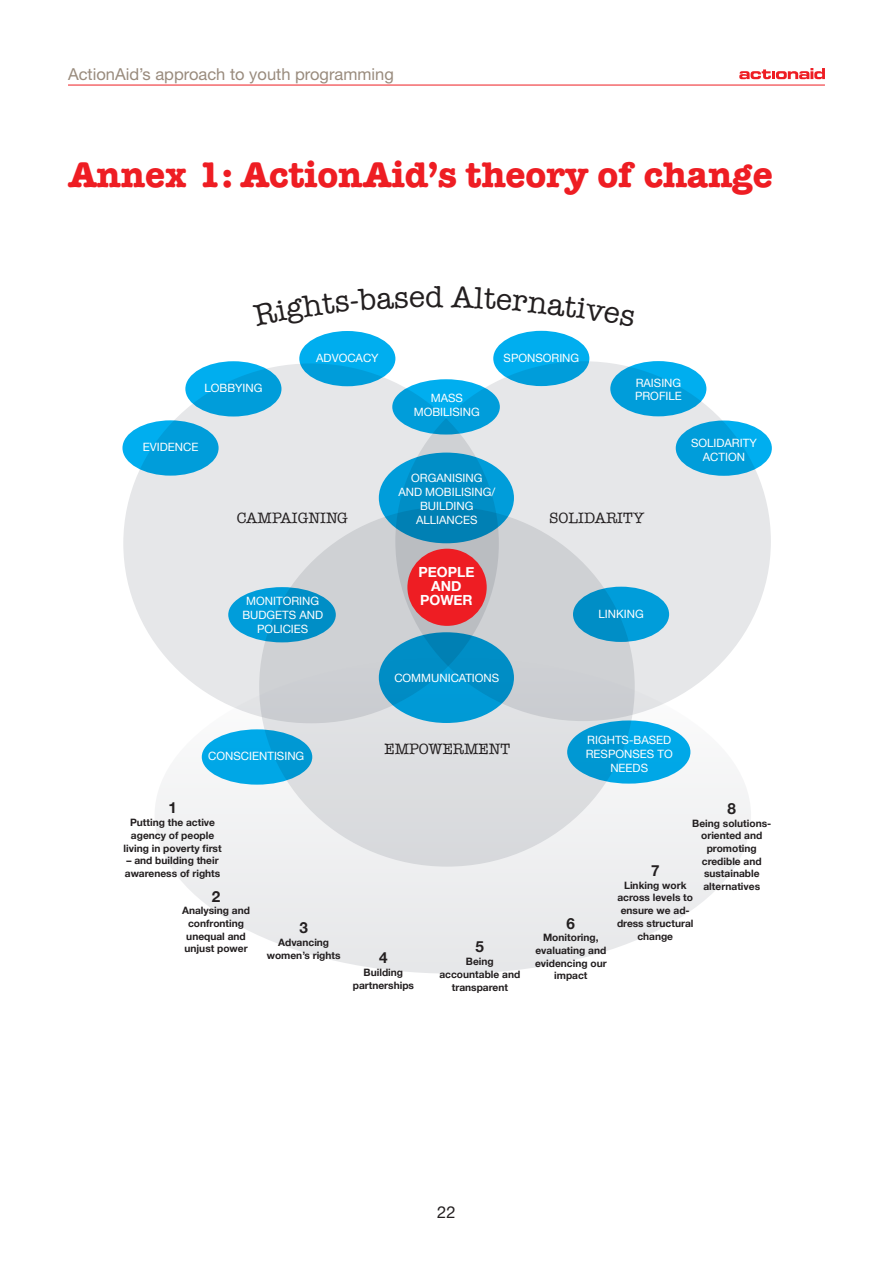
<style>
.page{position:relative;width:893px;height:1263px;background:#fff}
.page>*{position:absolute;margin:0;border:0;box-sizing:border-box;transform-origin:0 0}
.t1{font:700 36px "American Typewriter Std";color:#ee1d23}
.t2{font:30.45px "American Typewriter";color:#231f20}
.t3{font:16.5px "Helvetica Neue LT Std";color:#998b7d}
.t4{font:16.5px "Helvetica Neue LT Std";color:#231f20}
.t5{font:15.3px "American Typewriter";color:#231f20}
.t6{font:700 15.3px "Helvetica Neue";color:#231f20}
.t7{font:700 13.95px/14px "Helvetica Neue";color:#fff;text-align:center}
.t8{font:11.4px/13.8px "Helvetica Neue";color:#fff;text-align:center}
.t9{font:700 10.2px/12.8px "Helvetica Neue";color:#231f20;text-align:center}
</style>
<div class="page">
<hr style="left:68px;top:85px;width:757px;height:1px;background:#ee1d23">
<svg style="left:739px;top:68px;width:86px;height:11px"></svg>
<div style="left:155px;top:657px;width:596px;height:317px;background:#edeeef;border-radius:50%"></div>
<div style="left:123px;top:363px;width:376px;height:360px;background:#e6e7e9;border-radius:50%"></div>
<div style="left:395px;top:361px;width:376px;height:360px;background:#e6e7e9;border-radius:50%"></div>
<svg style="left:259px;top:507px;width:376px;height:360px;fill:#cfd1d4"></svg>
<div style="left:407px;top:549px;width:80px;height:77px;background:#ee1d23;border-radius:50%"></div>
<svg style="left:379px;top:632px;width:135px;height:91px;background:#0190c9"></svg>
<svg style="left:379px;top:453px;width:135px;height:90px;background:#008cc4"></svg>
<svg style="left:392px;top:379px;width:108px;height:55px;background:#02a2e0"></svg>
<div style="left:228px;top:587px;width:108px;height:55px;background:linear-gradient(to right,#02a0de,#018ac1);border-radius:50%"></div>
<svg style="left:122px;top:420px;width:97px;height:56px;background:#06a3e0"></svg>
<svg style="left:185px;top:361px;width:96px;height:55px;background:#02a4e1"></svg>
<div style="left:299px;top:331px;width:96px;height:55px;background:linear-gradient(to bottom,#03b5f6,#009ddb);border-radius:50%"></div>
<div style="left:493px;top:331px;width:96px;height:55px;background:linear-gradient(to bottom,#01b4f6,#029eda);border-radius:50%"></div>
<div style="left:202px;top:729px;width:110px;height:56px;background:linear-gradient(to right,#03aeef,#0198d3);border-radius:50%"></div>
<div style="left:573px;top:587px;width:96px;height:55px;background:linear-gradient(to right,#018bc2,#00a1df);border-radius:50%"></div>
<svg style="left:676px;top:420px;width:96px;height:56px;background:#04a2df"></svg>
<svg style="left:610px;top:361px;width:96px;height:55px;background:#01a2e0"></svg>
<div style="left:567px;top:720px;width:123px;height:64px;background:linear-gradient(to right,#0597cf,#01adee);border-radius:50%"></div>
<h3 class="t3" style="left:68px;top:64px;width:327px">ActionAid’s approach to youth programming</h3>
<h1 class="t1" style="left:68px;top:153px;width:706px">Annex 1: ActionAid’s theory of change</h1>
<h2 class="t2" style="left:425px;top:274px;width:20px">D</h2>
<p class="t8" style="left:204px;top:381px;width:60px">LOBBYING</p>
<p class="t8" style="left:143px;top:440px;width:57px">EVIDENCE</p>
<p class="t8" style="left:316px;top:351px;width:64px">ADVOCACY</p>
<p class="t8" style="left:504px;top:351px;width:77px">SPONSORING</p>
<p class="t8" style="left:414px;top:391px;width:68px">MASS<br>MOBILISING</p>
<p class="t8" style="left:635px;top:376px;width:48px;text-align:left">RAISING<br>PROFILE</p>
<p class="t8" style="left:398px;top:471px;width:98px">ORGANISING<br>AND MOBILISING/<br>BUILDING<br>ALLIANCES</p>
<h3 class="t5" style="left:237px;top:506px;width:113px">CAMPAIGNING</h3>
<h3 class="t5" style="left:549px;top:506px;width:97px">SOLIDARITY</h3>
<p class="t8" style="left:691px;top:436px;width:67px">SOLIDARITY<br>ACTION</p>
<p class="t8" style="left:242px;top:594px;width:82px">MONITORING<br>BUDGETS AND<br>POLICIES</p>
<h3 class="t7" style="left:418px;top:565px;width:57px">PEOPLE<br>AND<br>POWER</h3>
<p class="t8" style="left:394px;top:671px;width:106px">COMMUNICATIONS</p>
<p class="t8" style="left:599px;top:607px;width:47px">LINKING</p>
<p class="t8" style="left:208px;top:749px;width:97px">CONSCIENTISING</p>
<h3 class="t5" style="left:384px;top:737px;width:127px">EMPOWERMENT</h3>
<p class="t8" style="left:586px;top:733px;width:88px">RIGHTS-BASED<br>RESPONSES TO<br>NEEDS</p>
<h3 class="t6" style="left:168px;top:798px;width:10px">1</h3>
<p class="t9" style="left:124px;top:816px;width:100px">Putting the active agency of people living in poverty first</p>
<p class="t9" style="left:125px;top:854px;width:97px;text-align:left">– and building their awareness of rights</p>
<h3 class="t6" style="left:212px;top:887px;width:10px">2</h3>
<p class="t9" style="left:182px;top:904px;width:69px">Analysing and confronting unequal and unjust power</p>
<h3 class="t6" style="left:299px;top:918px;width:10px">3</h3>
<p class="t9" style="left:267px;top:936px;width:75px">Advancing women’s rights</p>
<h3 class="t6" style="left:379px;top:948px;width:10px">4</h3>
<p class="t9" style="left:353px;top:966px;width:63px">Building partnerships</p>
<h3 class="t6" style="left:476px;top:937px;width:10px">5</h3>
<p class="t9" style="left:439px;top:955px;width:82px">Being accountable and transparent</p>
<h3 class="t6" style="left:567px;top:914px;width:10px">6</h3>
<p class="t9" style="left:535px;top:931px;width:73px">Monitoring, evaluating and evidencing our impact</p>
<h3 class="t6" style="left:727px;top:799px;width:10px">8</h3>
<p class="t9" style="left:692px;top:816px;width:81px">Being solutions&shy;oriented and promoting credible and sustainable alternatives</p>
<h3 class="t6" style="left:651px;top:861px;width:10px">7</h3>
<p class="t9" style="left:617px;top:878px;width:78px">Linking work across levels to ensure we ad&shy;dress structural change</p>
<h3 class="t4" style="left:437px;top:1202px;width:20px">22</h3>
</div>
